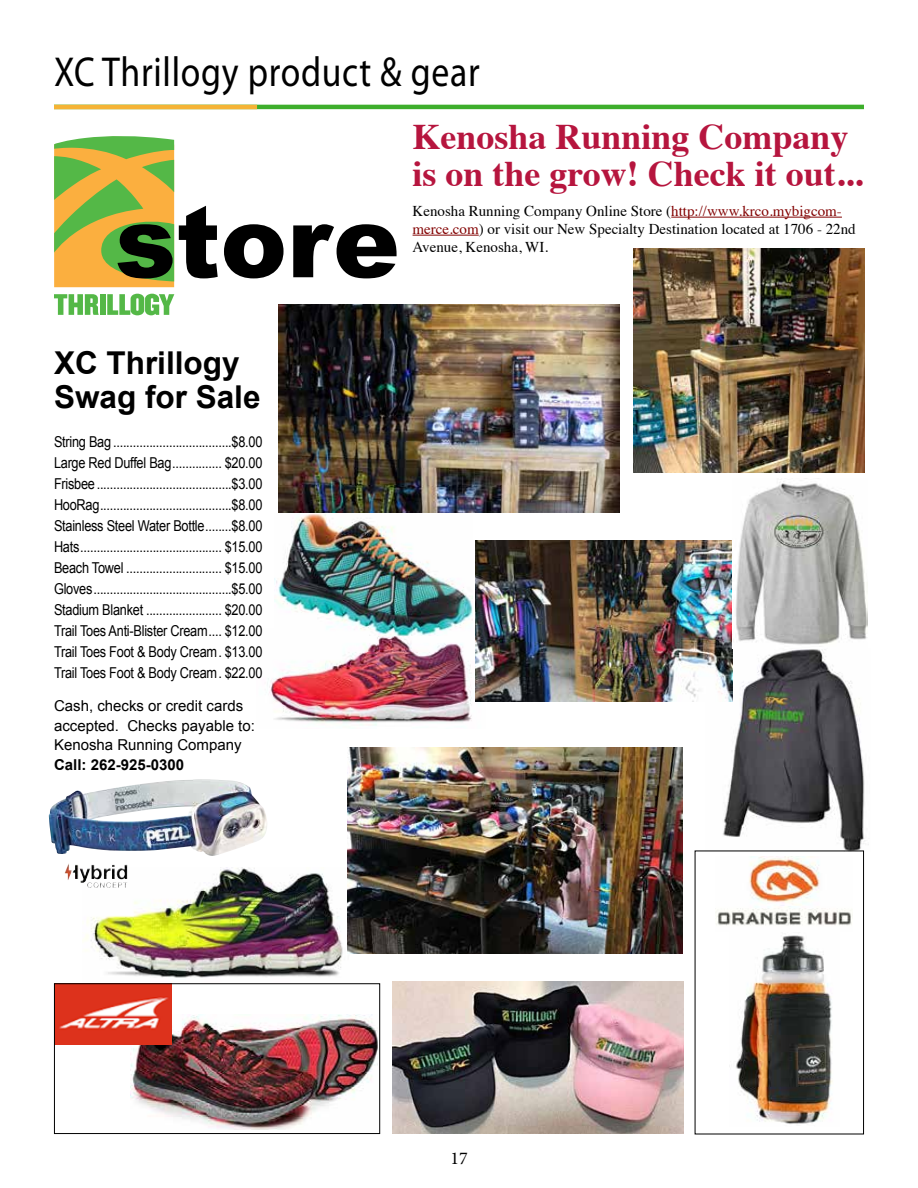
<style>
.page{position:relative;width:918px;height:1188px;background:#fff}
.page>*{position:absolute;margin:0;border:0;box-sizing:border-box;transform-origin:0 0}
.t1{font:900 99.9px "Arial";color:#000}
.t2{font:42px "Myriad Pro";letter-spacing:.02em;color:#000;scale:.85 1}
.t3{font:700 36px/37.5px "Times";color:#b6153e}
.t4{font:700 31.5px/34.5px "Arial";color:#000}
.t5{font:18px "Minion Pro";color:#000}
.t6{font:15px/21px "Arial";color:#000;text-align:justify;scale:.85 1}
.t7{font:15px/18px "Times";color:#000}
.t8{font:15px/19.5px "Arial";color:#000}
.t9{font:700 15px "Arial";color:#000}
.s1{color:#820000}
</style>
<div class="page">
<img style="left:705px;top:649px;width:164px;height:203px">
<img style="left:82px;top:867px;width:266px;height:111px">
<img style="left:49px;top:779px;width:218px;height:77px">
<img style="left:267px;top:629px;width:209px;height:97px">
<img style="left:275px;top:513px;width:197px;height:122px">
<img style="left:131px;top:1014px;width:247px;height:115px">
<img style="left:56px;top:985px;width:115px;height:59px">
<div style="left:54px;top:983px;width:326px;height:151px;border:1px solid #000"></div>
<div style="left:695px;top:851px;width:169px;height:283px;border:1px solid #000"></div>
<svg style="left:54px;top:136px;width:120px;height:151px;background:#aab445"></svg>
<svg style="left:107px;top:294px;width:67px;height:21px"></svg>
<div style="left:100px;top:294px;width:5px;height:21px;background:#54b847"></div>
<svg style="left:54px;top:294px;width:45px;height:21px"></svg>
<img style="left:392px;top:982px;width:292px;height:152px">
<hr style="left:671px;top:217px;width:171px;height:1px;background:#820000">
<hr style="left:413px;top:235px;width:66px;height:1px;background:#820000">
<hr style="left:54px;top:105px;width:810px;height:4px;background:#3dae2b">
<hr style="left:54px;top:105px;width:203px;height:4px;background:#f5b335">
<img style="left:736px;top:935px;width:97px;height:189px">
<img style="left:278px;top:304px;width:341px;height:209px">
<img style="left:348px;top:747px;width:335px;height:207px">
<img style="left:633px;top:248px;width:232px;height:224px">
<img style="left:476px;top:540px;width:256px;height:162px">
<img style="left:716px;top:856px;width:136px;height:70px">
<img style="left:733px;top:478px;width:134px;height:167px">
<h2 class="t2" style="left:54px;top:46px;width:502px">XC Thrillogy product &amp; gear</h2>
<h1 class="t1" style="left:115px;top:169px;width:286px">store</h1>
<h3 class="t3" style="left:413px;top:114px;width:452px">Kenosha Running Company is on the grow! Check it out...</h3>
<p class="t7" style="left:413px;top:201px;width:445px">Kenosha Running Company Online Store (<span class="s1">http://www.krco.mybigcom&shy;merce.com</span>) or visit our New Specialty Destination located at 1706 - 22nd<br>Avenue, Kenosha, WI.</p>
<h3 class="t4" style="left:54px;top:347px;width:208px">XC Thrillogy<br>Swag for Sale</h3>
<p class="t6" style="left:54px;top:432px;width:247px">String Bag ....................................$8.00<br>Large Red Duffel Bag............... $20.00<br>Frisbee .........................................$3.00<br>HooRag........................................$8.00<br>Stainless Steel Water Bottle........$8.00<br>Hats........................................... $15.00<br>Beach Towel ............................. $15.00<br>Gloves..........................................$5.00<br>Stadium Blanket ....................... $20.00<br>Trail Toes Anti-Blister Cream.... $12.00<br>Trail Toes Foot &amp; Body Cream. $13.00<br>Trail Toes Foot &amp; Body Cream. $22.00</p>
<p class="t8" style="left:54px;top:697px;width:202px">Cash, checks or credit cards accepted. Checks payable to:<br>Kenosha Running Company</p>
<p class="t9" style="left:54px;top:755px;width:132px">Call: 262-925-0300</p>
<p class="t5" style="left:450px;top:1146px;width:19px">17</p>
</div>
